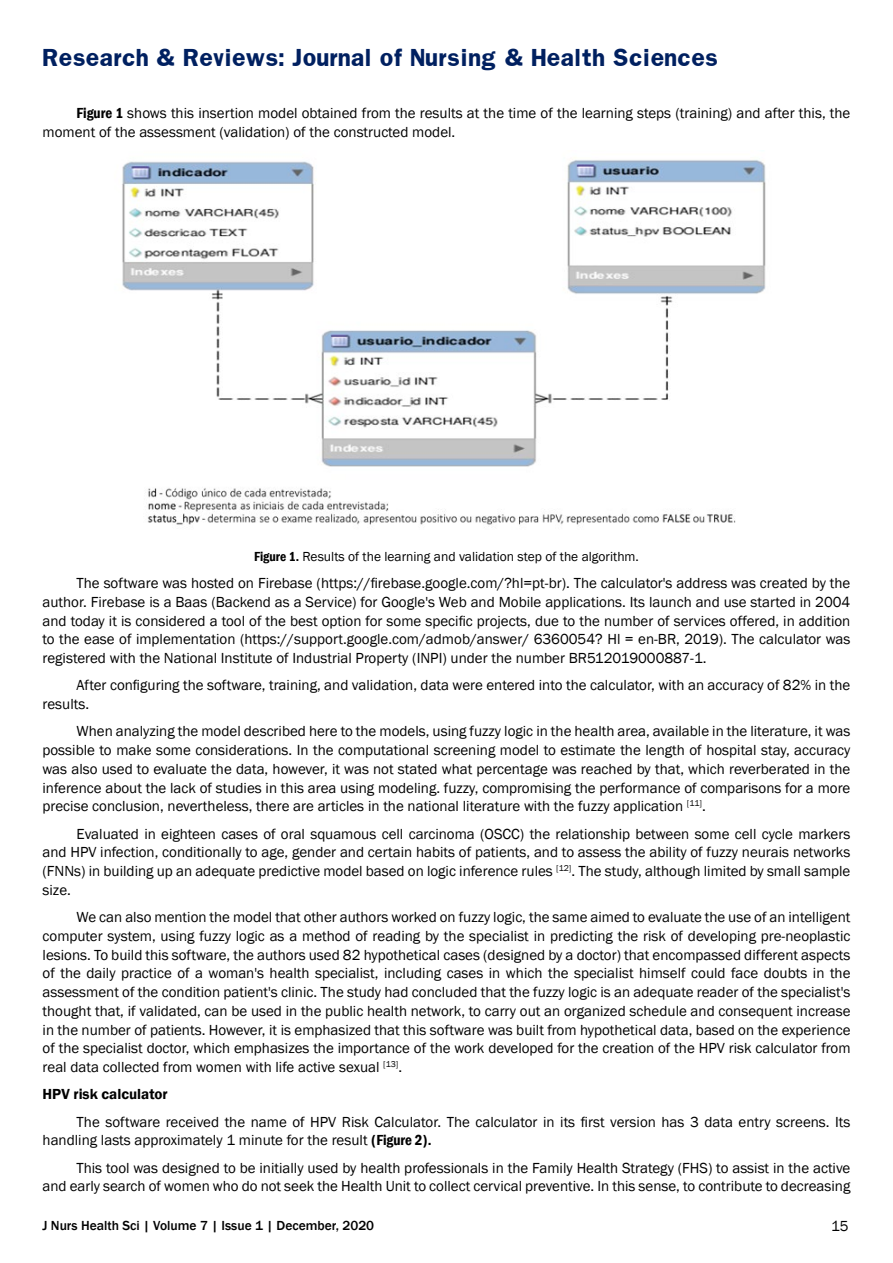
<style>
.page{position:relative;width:893px;height:1263px;background:#fff}
.page>*{position:absolute;margin:0;border:0;box-sizing:border-box;transform-origin:0 0}
.t1{font:700 21px "Franklin";color:#002060}
.t2{font:15px/18.8px "Franklin Gothic";color:#000;text-align:justify}
.t3{font:600 15px "Franklin Gothic";color:#000}
.t4{font:13.5px "Franklin Gothic";color:#000}
.t5{font:500 13.5px "Franklin Gothic";color:#000}
.s1{font-weight:600;font-stretch:condensed}
</style>
<div class="page">
<img style="left:122px;top:157px;width:644px;height:368px">
<h1 class="t1" style="left:43px;top:43px;width:677px">Research &amp; Reviews: Journal of Nursing &amp; Health Sciences</h1>
<p class="t2" style="left:43px;top:104px;width:809px;text-indent:34px"><span class="s1">Figure 1</span> shows this insertion model obtained from the results at the time of the learning steps (training) and after this, the moment of the assessment (validation) of the constructed model.</p>
<p class="t4" style="left:254px;top:548px;width:386px"><span class="s1">Figure 1.</span> Results of the learning and validation step of the algorithm.</p>
<p class="t2" style="left:43px;top:574px;width:809px;text-indent:34px">The software was hosted on Firebase (https://firebase.google.com/?hl=pt-br). The calculator's address was created by the author. Firebase is a Baas (Backend as a Service) for Google's Web and Mobile applications. Its launch and use started in 2004 and today it is considered a tool of the best option for some specific projects, due to the number of services offered, in addition to the ease of implementation (https://support.google.com/admob/answer/ 6360054? Hl = en-BR, 2019). The calculator was registered with the National Institute of Industrial Property (INPI) under the number BR512019000887-1.</p>
<p class="t2" style="left:43px;top:676px;width:809px;text-indent:34px">After configuring the software, training, and validation, data were entered into the calculator, with an accuracy of 82% in the results.</p>
<p class="t2" style="left:43px;top:722px;width:809px;text-indent:34px">When analyzing the model described here to the models, using fuzzy logic in the health area, available in the literature, it was possible to make some considerations. In the computational screening model to estimate the length of hospital stay, accuracy was also used to evaluate the data, however, it was not stated what percentage was reached by that, which reverberated in the inference about the lack of studies in this area using modeling. fuzzy, compromising the performance of comparisons for a more precise conclusion, nevertheless, there are articles in the national literature with the fuzzy application <sup>[11]</sup>.</p>
<p class="t2" style="left:42px;top:825px;width:809px;text-indent:34px">Evaluated in eighteen cases of oral squamous cell carcinoma (OSCC) the relationship between some cell cycle markers and HPV infection, conditionally to age, gender and certain habits of patients, and to assess the ability of fuzzy neurais networks (FNNs) in building up an adequate predictive model based on logic inference rules <sup>[12]</sup>. The study, although limited by small sample size.</p>
<p class="t2" style="left:43px;top:908px;width:809px;text-indent:34px">We can also mention the model that other authors worked on fuzzy logic, the same aimed to evaluate the use of an intelligent computer system, using fuzzy logic as a method of reading by the specialist in predicting the risk of developing pre-neoplastic lesions. To build this software, the authors used 82 hypothetical cases (designed by a doctor) that encompassed different aspects of the daily practice of a woman's health specialist, including cases in which the specialist himself could face doubts in the assessment of the condition patient's clinic. The study had concluded that the fuzzy logic is an adequate reader of the specialist's thought that, if validated, can be used in the public health network, to carry out an organized schedule and consequent increase in the number of patients. However, it is emphasized that this software was built from hypothetical data, based on the experience of the specialist doctor, which emphasizes the importance of the work developed for the creation of the HPV risk calculator from real data collected from women with life active sexual <sup>[13]</sup>.</p>
<p class="t3" style="left:43px;top:1085px;width:127px">HPV risk calculator</p>
<p class="t2" style="left:43px;top:1113px;width:809px;text-indent:34px">The software received the name of HPV Risk Calculator. The calculator in its first version has 3 data entry screens. Its handling lasts approximately 1 minute for the result <span class="s1">(Figure 2).</span></p>
<p class="t2" style="left:42px;top:1159px;width:809px;text-align:right">This tool was designed to be initially used by health professionals in the Family Health Strategy (FHS) to assist in the active<br>and early search of women who do not seek the Health Unit to collect cervical preventive. In this sense, to contribute to decreasing</p>
<p class="t5" style="left:43px;top:1217px;width:333px">J Nurs Health Sci | Volume 7 | Issue 1 | December, 2020</p>
<p class="t2" style="left:831px;top:1217px;width:19px">15</p>
</div>
